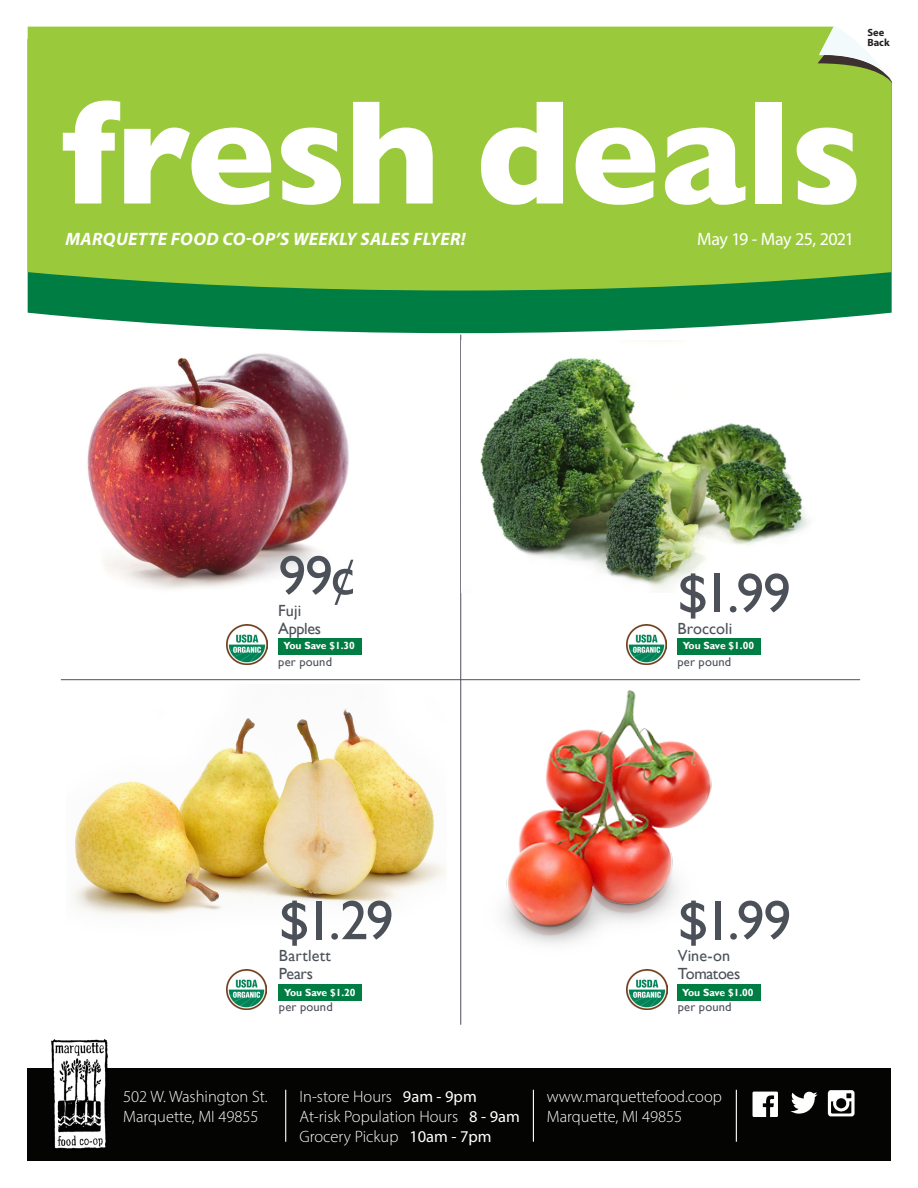
<style>
.page{position:relative;width:918px;height:1188px;background:#fff}
.page>*{position:absolute;margin:0;border:0;box-sizing:border-box;transform-origin:0 0}
.Price{font:55.8px "Gill Sans";letter-spacing:-.02em;color:#4c5159}
.t1{font:300 18.15px "Myriad Pro";color:#fff}
.t2{font:italic 700 18px "Myriad Pro";letter-spacing:.02em;color:#fff}
.Date_Line_Header{font:18px "Myriad Pro";letter-spacing:-.035em;color:#fff}
.t3{font:300 16.5px "Myriad Pro";color:#fff}
.Product_Name{font:16.2px "Gill Sans";color:#4c5159}
.Product_Name-2{font:16.2px "Gill Sans";letter-spacing:-.025em;color:#4c5159}
.Third_Level_Informat{font:12.45px "Gill Sans";letter-spacing:.015em;color:#4c5159}
.t4{font:700 10.5px "Myriad Pro";color:#231f20}
.t5{font:700 10.35px "Gill Sans";letter-spacing:-.01em;color:#fff}
.s1{font-weight:400}
</style>
<div class="page">
<div style="left:27px;top:1068px;width:864px;height:93px;background:#040503"></div>
<svg style="left:753px;top:1092px;width:25px;height:25px"></svg>
<img style="left:828px;top:1090px;width:27px;height:27px">
<svg style="left:791px;top:1092px;width:27px;height:22px"></svg>
<hr style="left:285px;top:1090px;width:1px;height:52px;background:#fff">
<hr style="left:533px;top:1090px;width:1px;height:52px;background:#fff">
<hr style="left:736px;top:1090px;width:1px;height:52px;background:#fff">
<img style="left:52px;top:1040px;width:56px;height:109px">
<svg style="left:28px;top:291px;width:864px;height:42px;background:#279160"></svg>
<div style="left:28px;top:27px;width:864px;height:264px;background:#9aca3c"></div>
<svg style="left:63px;top:100px;width:208px;height:105px"></svg>
<svg style="left:281px;top:128px;width:60px;height:77px"></svg>
<svg style="left:353px;top:102px;width:80px;height:101px"></svg>
<svg style="left:481px;top:102px;width:82px;height:103px"></svg>
<svg style="left:576px;top:128px;width:79px;height:77px"></svg>
<svg style="left:665px;top:128px;width:80px;height:77px"></svg>
<div style="left:755px;top:102px;width:27px;height:101px;background:#fff"></div>
<svg style="left:797px;top:128px;width:59px;height:77px"></svg>
<svg style="left:818px;top:26px;width:75px;height:59px"></svg>
<img style="left:72px;top:709px;width:374px;height:278px">
<img style="left:87px;top:353px;width:262px;height:236px">
<hr style="left:461px;top:335px;width:1px;height:690px;background:#4c5159">
<div style="left:278px;top:638px;width:83px;height:16px;background:#007d43"></div>
<hr style="left:61px;top:679px;width:799px;height:1px;background:#4c5159">
<div style="left:279px;top:985px;width:83px;height:16px;background:#007d43"></div>
<img style="left:226px;top:969px;width:41px;height:41px">
<img style="left:227px;top:624px;width:40px;height:41px">
<img style="left:461px;top:340px;width:349px;height:252px">
<div style="left:678px;top:638px;width:83px;height:16px;background:#007d43"></div>
<img style="left:626px;top:624px;width:41px;height:41px">
<img style="left:504px;top:690px;width:208px;height:254px">
<div style="left:677px;top:985px;width:83px;height:16px;background:#007d43"></div>
<img style="left:627px;top:969px;width:40px;height:41px">
<p class="t4" style="left:867px;top:25px;width:18px">See</p>
<p class="t4" style="left:867px;top:36px;width:24px">Back</p>
<p class="t2" style="left:65px;top:227px;width:402px">MARQUETTE FOOD CO-OP’S WEEKLY SALES FLYER!</p>
<p class="Date_Line_Header" style="left:697px;top:227px;width:158px">May 19 - May 25, 2021</p>
<p class="Price" style="left:278px;top:543px;width:78px">99¢</p>
<p class="Product_Name" style="left:278px;top:602px;width:24px">Fuji</p>
<p class="Product_Name" style="left:278px;top:619px;width:44px">Apples</p>
<p class="Third_Level_Informat" style="left:278px;top:655px;width:55px">per pound</p>
<p class="t5" style="left:284px;top:640px;width:73px">You Save $1.30</p>
<p class="Price" style="left:279px;top:888px;width:116px">$1.29</p>
<p class="Product_Name" style="left:279px;top:946px;width:53px">Bartlett</p>
<p class="Product_Name" style="left:279px;top:964px;width:35px">Pears</p>
<p class="Third_Level_Informat" style="left:279px;top:1000px;width:55px">per pound</p>
<p class="t5" style="left:284px;top:986px;width:73px">You Save $1.20</p>
<p class="Price" style="left:678px;top:561px;width:115px">$1.99</p>
<p class="Product_Name" style="left:678px;top:619px;width:56px">Broccoli</p>
<p class="Third_Level_Informat" style="left:678px;top:655px;width:55px">per pound</p>
<p class="t5" style="left:683px;top:640px;width:73px">You Save $1.00</p>
<p class="Price" style="left:678px;top:888px;width:115px">$1.99</p>
<p class="Product_Name" style="left:678px;top:946px;width:54px">Vine-on</p>
<p class="Product_Name-2" style="left:678px;top:964px;width:64px">Tomatoes</p>
<p class="Third_Level_Informat" style="left:678px;top:1000px;width:55px">per pound</p>
<p class="t5" style="left:682px;top:986px;width:73px">You Save $1.00</p>
<p class="t1" style="left:115px;top:1084px;width:161px">502 W. Washington St.</p>
<p class="t3" style="left:299px;top:1087px;width:179px">In-store Hours <span class="s1">9am - 9pm</span></p>
<p class="t1" style="left:592px;top:1084px;width:84px">marquettef</p>
<p class="t3" style="left:299px;top:1107px;width:222px">At-risk Population Hours <span class="s1">8 - 9am</span></p>
<p class="t3" style="left:299px;top:1126px;width:194px">Grocery Pickup <span class="s1">10am - 7pm</span></p>
<p class="t3" style="left:547px;top:1087px;width:177px">www.marquettefood.coop</p>
<p class="t3" style="left:547px;top:1106px;width:137px">Marquette, MI 49855</p>
<p class="t3" style="left:123px;top:1087px;width:146px">502 W. Washington St.</p>
<p class="t3" style="left:123px;top:1107px;width:137px">Marquette, MI 49855</p>
</div>
